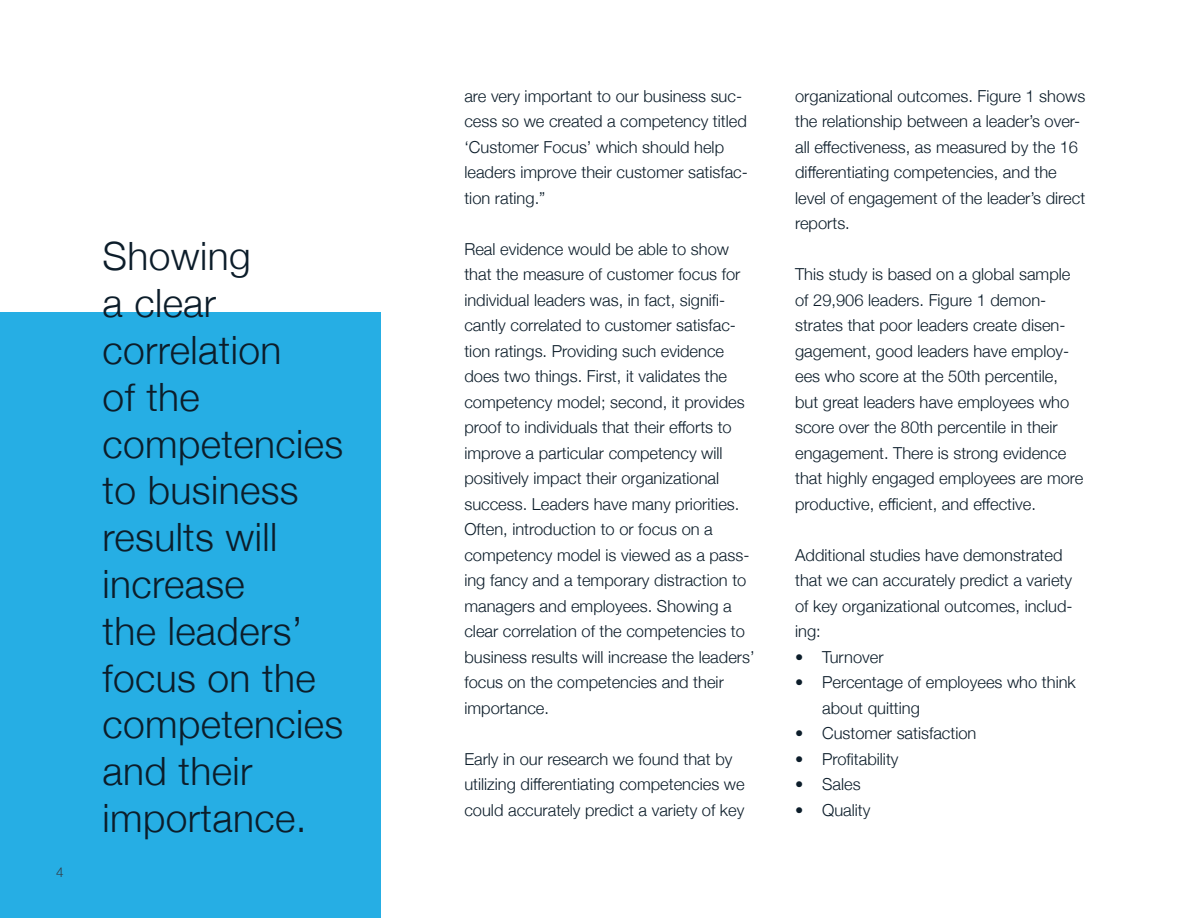
<style>
.page{position:relative;width:1188px;height:918px;background:#fff}
.page>*{position:absolute;margin:0;border:0;box-sizing:border-box;transform-origin:0 0}
.t1{font:300 39px/46.8px "Helvetica Neue";letter-spacing:.01em;color:#0c1d2a}
.t2{font:300 16.5px/25.5px "Helvetica Neue";color:#0c1d2a}
.t3{font:300 13.5px "Helvetica Neue";color:#333b46}
</style>
<div class="page">
<div style="left:0;top:312px;width:380px;height:606px;background:#26aee4"></div>
<p class="t3" style="left:56px;top:867px;width:9px">4</p>
<h1 class="t1" style="left:103px;top:237px;width:242px">Showing<br>a clear correlation<br>of the competencies to business results will increase<br>the leaders’ focus on the competencies and their importance.</h1>
<p class="t2" style="left:464px;top:85px;width:285px">are very important to our business suc&shy;cess so we created a competency titled ‘Customer Focus’ which should help leaders improve their customer satisfac&shy;tion rating.”</p>
<p class="t2" style="left:464px;top:238px;width:292px">Real evidence would be able to show that the measure of customer focus for individual leaders was, in fact, signifi&shy;cantly correlated to customer satisfac&shy;tion ratings. Providing such evidence does two things. First, it validates the competency model; second, it provides proof to individuals that their efforts to improve a particular competency will positively impact their organizational success. Leaders have many priorities.<br>Often, introduction to or focus on a competency model is viewed as a pass&shy;ing fancy and a temporary distraction to managers and employees. Showing a clear correlation of the competencies to business results will increase the leaders’ focus on the competencies and their importance.</p>
<p class="t2" style="left:464px;top:748px;width:282px">Early in our research we found that by utilizing differentiating competencies we could accurately predict a variety of key</p>
<p class="t2" style="left:795px;top:85px;width:292px">organizational outcomes. Figure 1 shows the relationship between a leader’s over&shy;all effectiveness, as measured by the 16 differentiating competencies, and the level of engagement of the leader’s direct reports.</p>
<p class="t2" style="left:795px;top:263px;width:290px">This study is based on a global sample of 29,906 leaders. Figure 1 demon&shy;strates that poor leaders create disen&shy;gagement, good leaders have employ&shy;ees who score at the 50th percentile, but great leaders have employees who score over the 80th percentile in their engagement. There is strong evidence that highly engaged employees are more productive, efficient, and effective.</p>
<p class="t2" style="left:795px;top:544px;width:279px">Additional studies have demonstrated that we can accurately predict a variety of key organizational outcomes, includ&shy;ing:</p>
<p class="t2" style="left:795px;top:646px;width:90px">• Turnover</p>
<p class="t2" style="left:822px;top:671px;width:255px;text-indent:-27px">• Percentage of employees who think about quitting</p>
<p class="t2" style="left:795px;top:722px;width:183px">• Customer satisfaction</p>
<p class="t2" style="left:795px;top:748px;width:105px">• Profitability</p>
<p class="t2" style="left:795px;top:773px;width:67px">• Sales</p>
<p class="t2" style="left:795px;top:799px;width:77px">• Quality</p>
</div>
